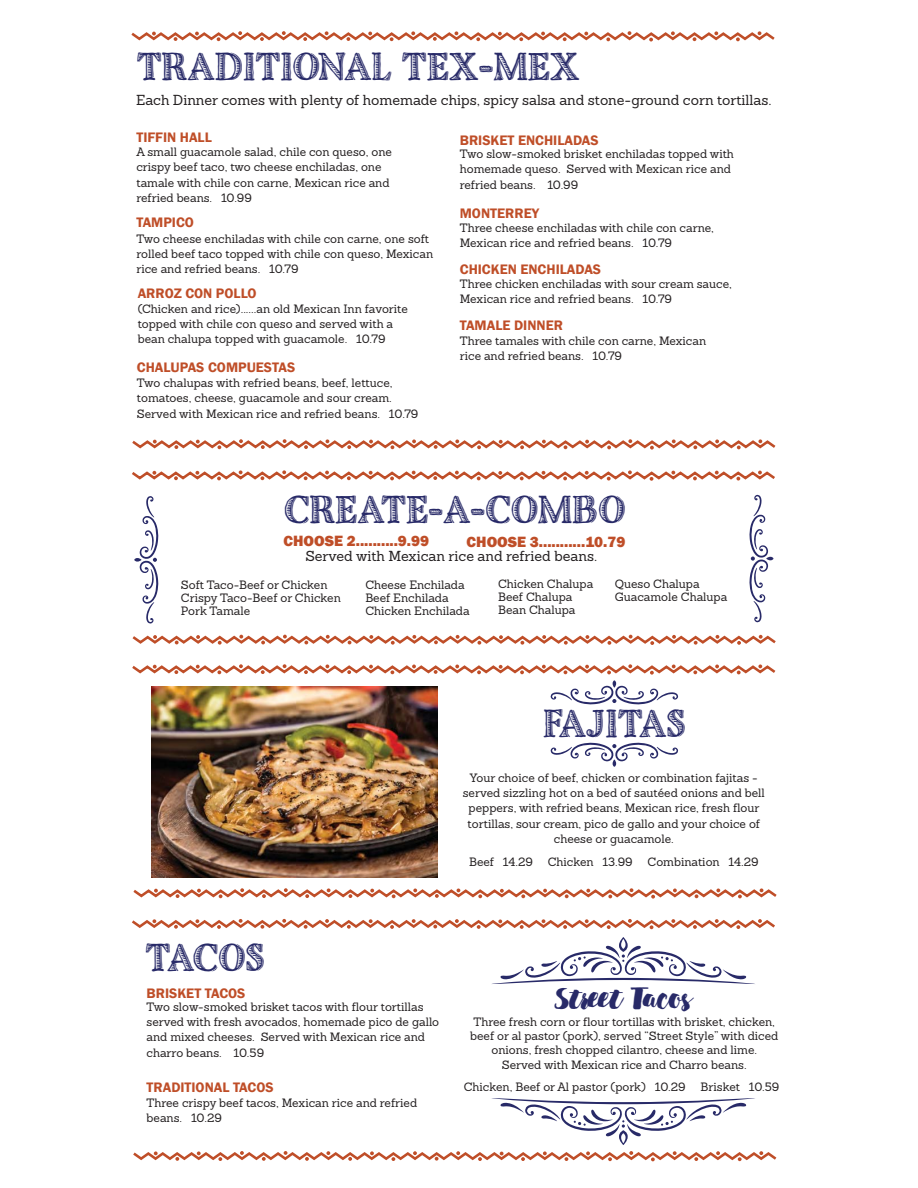
<style>
.page{position:relative;width:918px;height:1188px;background:#fff}
.page>*{position:absolute;margin:0;border:0;box-sizing:border-box;transform-origin:0 0}
.t1{font:41.25px "Charcuterie Etched";color:#282a68}
.t2{font:27.15px "Markella";color:#282a68}
.t3{font:800 15.3px "Franklin Gothic";color:#bf4e28}
.t4{font:600 14.1px "Franklin Gothic";color:#bf4e28}
.t5{font:14.1px "Sanchez";color:#231f20}
.t6{font:11.85px/15.3px "Sanchez";color:#231f20}
</style>
<div class="page">
<svg style="left:492px;top:937px;width:263px;height:47px"></svg>
<svg style="left:134px;top:496px;width:25px;height:128px"></svg>
<svg style="left:551px;top:743px;width:127px;height:24px"></svg>
<svg style="left:132px;top:439px;width:644px;height:11px"></svg>
<svg style="left:131px;top:31px;width:644px;height:11px"></svg>
<svg style="left:132px;top:470px;width:643px;height:11px"></svg>
<svg style="left:132px;top:634px;width:644px;height:11px"></svg>
<svg style="left:132px;top:664px;width:644px;height:41px"></svg>
<svg style="left:133px;top:888px;width:644px;height:11px"></svg>
<svg style="left:132px;top:918px;width:643px;height:12px"></svg>
<svg style="left:133px;top:1098px;width:644px;height:64px"></svg>
<img style="left:152px;top:687px;width:286px;height:190px">
<svg style="left:749px;top:495px;width:25px;height:127px"></svg>
<h1 class="t1" style="left:137px;top:53px;width:444px">TRADITIONAL TEX-MEX</h1>
<p class="t5" style="left:136px;top:95px;width:637px">Each Dinner comes with plenty of homemade chips, spicy salsa and stone-ground corn tortillas.</p>
<p class="t4" style="left:136px;top:129px;width:77px">TIFFIN HALL</p>
<p class="t6" style="left:136px;top:145px;width:257px">A small guacamole salad, chile con queso, one crispy beef taco, two cheese enchiladas, one tamale with chile con carne, Mexican rice and refried beans. 10.99</p>
<p class="t4" style="left:136px;top:214px;width:59px">TAMPICO</p>
<p class="t6" style="left:136px;top:232px;width:298px">Two cheese enchiladas with chile con carne, one soft rolled beef taco topped with chile con queso, Mexican rice and refried beans. 10.79</p>
<p class="t4" style="left:138px;top:285px;width:121px">ARROZ CON POLLO</p>
<p class="t6" style="left:138px;top:302px;width:272px">(Chicken and rice)......an old Mexican Inn favorite topped with chile con queso and served with a bean chalupa topped with guacamole. 10.79</p>
<p class="t6" style="left:137px;top:376px;width:283px">Two chalupas with refried beans, beef, lettuce, tomatoes, cheese, guacamole and sour cream.<br>Served with Mexican rice and refried beans. 10.79</p>
<p class="t4" style="left:137px;top:359px;width:160px">CHALUPAS COMPUESTAS</p>
<p class="t4" style="left:460px;top:132px;width:140px">BRISKET ENCHILADAS</p>
<p class="t6" style="left:460px;top:147px;width:276px">Two slow-smoked brisket enchiladas topped with homemade queso. Served with Mexican rice and refried beans. 10.99</p>
<p class="t4" style="left:460px;top:205px;width:81px">MONTERREY</p>
<p class="t6" style="left:460px;top:221px;width:256px">Three cheese enchiladas with chile con carne,<br>Mexican rice and refried beans. 10.79</p>
<p class="t6" style="left:460px;top:277px;width:274px">Three chicken enchiladas with sour cream sauce,<br>Mexican rice and refried beans. 10.79</p>
<p class="t4" style="left:460px;top:261px;width:143px">CHICKEN ENCHILADAS</p>
<p class="t4" style="left:460px;top:317px;width:105px">TAMALE DINNER</p>
<p class="t6" style="left:460px;top:335px;width:248px">Three tamales with chile con carne, Mexican rice and refried beans. 10.79</p>
<h1 class="t1" style="left:284px;top:496px;width:343px">CREATE-A-COMBO</h1>
<p class="t3" style="left:284px;top:532px;width:147px">CHOOSE 2..........9.99</p>
<p class="t3" style="left:467px;top:533px;width:160px">CHOOSE 3...........10.79</p>
<p class="t5" style="left:305px;top:551px;width:293px">Served with Mexican rice and refried beans.</p>
<p class="t6" style="left:365px;top:579px;width:106px;line-height:12.9px">Cheese Enchilada<br>Beef Enchilada<br>Chicken Enchilada</p>
<p class="t6" style="left:498px;top:579px;width:97px;line-height:12.9px">Chicken Chalupa<br>Beef Chalupa<br>Bean Chalupa</p>
<p class="t6" style="left:615px;top:579px;width:114px;line-height:12.9px">Queso Chalupa<br>Guacamole Chalupa</p>
<p class="t6" style="left:181px;top:580px;width:161px;line-height:12.9px">Soft Taco-Beef or Chicken<br>Crispy Taco-Beef or Chicken<br>Pork Tamale</p>
<h1 class="t1" style="left:544px;top:710px;width:144px">FAJITAS</h1>
<p class="t6" style="left:463px;top:771px;width:304px;text-align:center">Your choice of beef, chicken or combination fajitas - served sizzling hot on a bed of sautéed onions and bell peppers, with refried beans, Mexican rice, fresh flour tortillas, sour cream, pico de gallo and your choice of cheese or guacamole.</p>
<p class="t6" style="left:469px;top:855px;width:65px">Beef 14.29</p>
<p class="t6" style="left:548px;top:855px;width:212px">Chicken 13.99 Combination 14.29</p>
<h1 class="t1" style="left:146px;top:944px;width:121px">TACOS</h1>
<p class="t4" style="left:147px;top:985px;width:100px">BRISKET TACOS</p>
<p class="t6" style="left:147px;top:1000px;width:294px">Two slow-smoked brisket tacos with flour tortillas served with fresh avocados, homemade pico de gallo and mixed cheeses. Served with Mexican rice and charro beans. 10.59</p>
<p class="t4" style="left:147px;top:1079px;width:129px">TRADITIONAL TACOS</p>
<p class="t6" style="left:147px;top:1096px;width:272px">Three crispy beef tacos, Mexican rice and refried beans. 10.29</p>
<h2 class="t2" style="left:555px;top:987px;width:138px">Street Tacos</h2>
<p class="t6" style="left:470px;top:1016px;width:310px;line-height:14.1px;text-align:center">Three fresh corn or flour tortillas with brisket, chicken, beef or al pastor (pork), served “Street Style” with diced onions, fresh chopped cilantro, cheese and lime.<br>Served with Mexican rice and Charro beans.</p>
<p class="t6" style="left:464px;top:1080px;width:317px">Chicken, Beef or Al pastor (pork) 10.29 Brisket 10.59</p>
</div>
